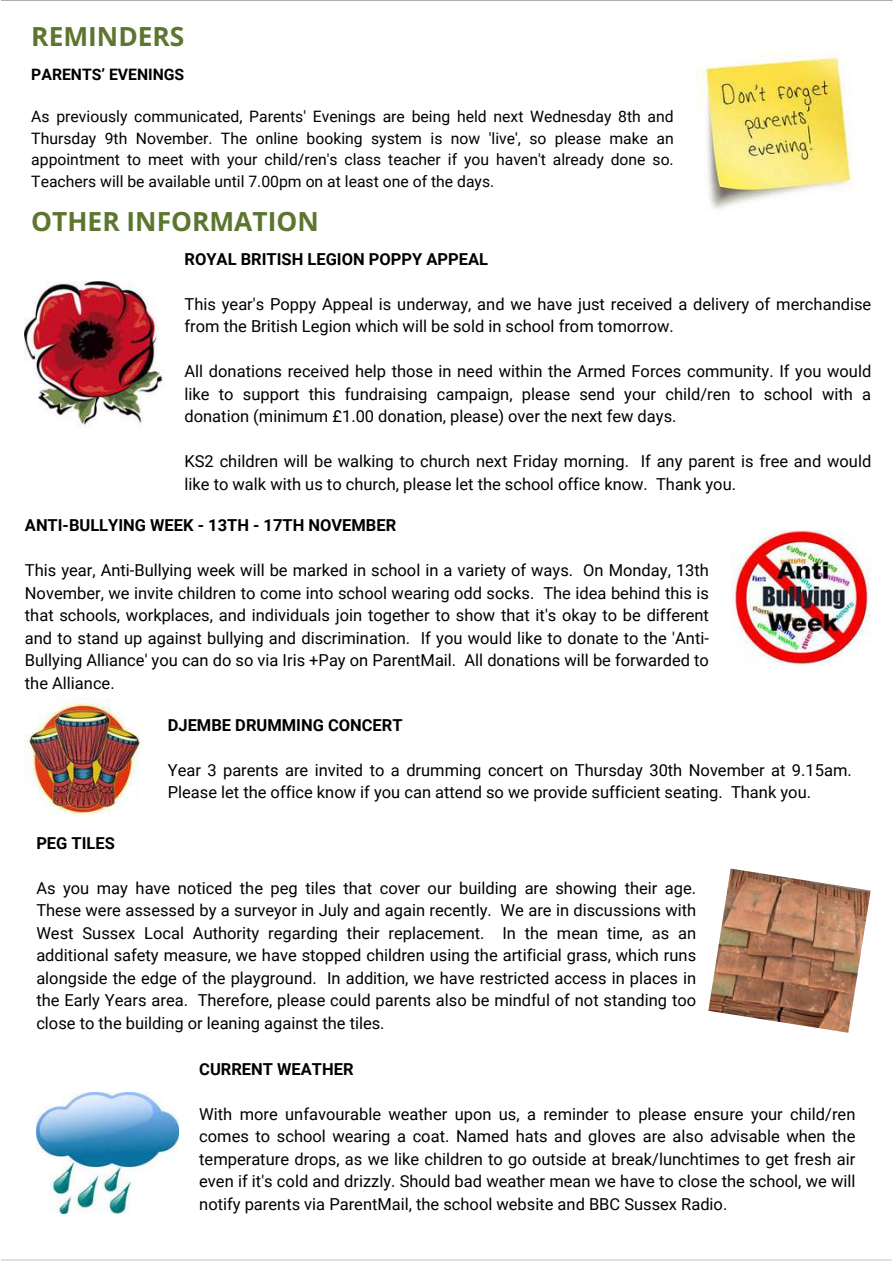
<style>
.page{position:relative;width:893px;height:1264px;background:#fff}
.page>*{position:absolute;margin:0;border:0;box-sizing:border-box;transform-origin:0 0}
.t1{font:700 26.25px "Open Sans";color:#5d762f}
.t2{font:16.5px/22.5px "Roboto";color:#000;text-align:justify}
.t3{font:700 16.5px "Roboto";color:#000}
.t4{font:15.75px/21.3px "Roboto";color:#000;text-align:justify}
.t5{font:700 15.75px "Roboto";color:#000}
</style>
<div class="page">
<img style="left:696px;top:54px;width:157px;height:155px">
<img style="left:24px;top:698px;width:121px;height:117px">
<img style="left:25px;top:281px;width:138px;height:146px">
<img style="left:36px;top:1092px;width:142px;height:121px">
<img style="left:731px;top:530px;width:139px;height:135px">
<img style="left:708px;top:868px;width:162px;height:164px">
<h1 class="t1" style="left:31px;top:18px;width:155px">REMINDERS</h1>
<p class="t5" style="left:31px;top:63px;width:154px">PARENTS’ EVENINGS</p>
<p class="t4" style="left:31px;top:106px;width:644px">As previously communicated, Parents' Evenings are being held next Wednesday 8th and Thursday 9th November. The online booking system is now 'live', so please make an appointment to meet with your child/ren's class teacher if you haven't already done so.<br>Teachers will be available until 7.00pm on at least one of the days.</p>
<h1 class="t1" style="left:31px;top:203px;width:289px">OTHER INFORMATION</h1>
<p class="t3" style="left:184px;top:247px;width:305px">ROYAL BRITISH LEGION POPPY APPEAL</p>
<p class="t2" style="left:184px;top:292px;width:688px">This year's Poppy Appeal is underway, and we have just received a delivery of merchandise from the British Legion which will be sold in school from tomorrow.</p>
<p class="t2" style="left:184px;top:359px;width:688px">All donations received help those in need within the Armed Forces community. If you would like to support this fundraising campaign, please send your child/ren to school with a donation (minimum £1.00 donation, please) over the next few days.</p>
<p class="t2" style="left:184px;top:449px;width:688px">KS2 children will be walking to church next Friday morning. If any parent is free and would like to walk with us to church, please let the school office know. Thank you.</p>
<p class="t3" style="left:25px;top:514px;width:373px">ANTI-BULLYING WEEK - 13TH - 17TH NOVEMBER</p>
<p class="t2" style="left:25px;top:558px;width:685px">This year, Anti-Bullying week will be marked in school in a variety of ways. On Monday, 13th November, we invite children to come into school wearing odd socks. The idea behind this is that schools, workplaces, and individuals join together to show that it's okay to be different and to stand up against bullying and discrimination. If you would like to donate to the 'Anti-Bullying Alliance' you can do so via Iris +Pay on ParentMail. All donations will be forwarded to the Alliance.</p>
<p class="t3" style="left:168px;top:713px;width:236px">DJEMBE DRUMMING CONCERT</p>
<p class="t2" style="left:168px;top:758px;width:685px">Year 3 parents are invited to a drumming concert on Thursday 30th November at 9.15am.<br>Please let the office know if you can attend so we provide sufficient seating. Thank you.</p>
<p class="t3" style="left:36px;top:831px;width:80px">PEG TILES</p>
<p class="t2" style="left:36px;top:875px;width:661px">As you may have noticed the peg tiles that cover our building are showing their age.<br>These were assessed by a surveyor in July and again recently. We are in discussions with West Sussex Local Authority regarding their replacement. In the mean time, as an additional safety measure, we have stopped children using the artificial grass, which runs alongside the edge of the playground. In addition, we have restricted access in places in the Early Years area. Therefore, please could parents also be mindful of not standing too close to the building or leaning against the tiles.</p>
<p class="t3" style="left:199px;top:1057px;width:156px">CURRENT WEATHER</p>
<p class="t2" style="left:199px;top:1101px;width:657px">With more unfavourable weather upon us, a reminder to please ensure your child/ren comes to school wearing a coat. Named hats and gloves are also advisable when the temperature drops, as we like children to go outside at break/lunchtimes to get fresh air even if it's cold and drizzly. Should bad weather mean we have to close the school, we will notify parents via ParentMail, the school website and BBC Sussex Radio.</p>
</div>
